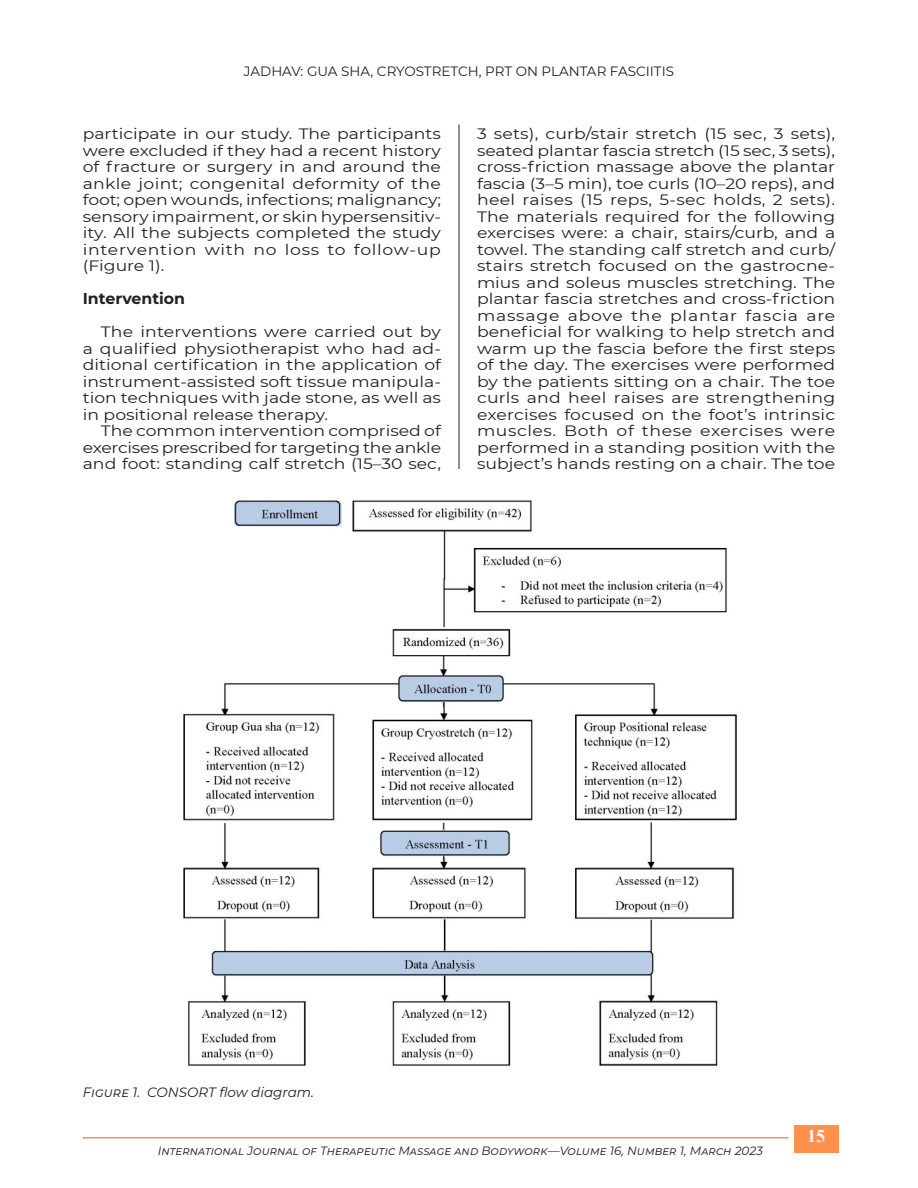
<style>
.page{position:relative;width:918px;height:1188px;background:#fff}
.page>*{position:absolute;margin:0;border:0;box-sizing:border-box;transform-origin:0 0}
.t1{font:700 18px "Times New Roman";color:#fff}
.Subhead_2{font:700 15.75px "Montserrat";color:#231f20}
.Body_text{font:15px/16.5px "Montserrat";color:#231f20;text-align:justify;scale:1.15 1}
.t2{font:13.5px "Montserrat";color:#231f20}
.t3{font:italic 13.5px "Montserrat";color:#231f20}
.t4{font:italic 12px "Montserrat";color:#231f20}
</style>
<div class="page">
<div style="left:795px;top:1125px;width:44px;height:28px;background:#ff914d"></div>
<hr style="left:83px;top:1137px;width:706px;height:1px;background:#ff914d">
<hr style="left:459px;top:124px;width:1px;height:345px;background:#231f20">
<img style="left:183px;top:500px;width:554px;height:566px">
<p class="t2" style="left:244px;top:62px;width:432px">JADHAV: GUA SHA, CRYOSTRETCH, PRT ON PLANTAR FASCIITIS</p>
<p class="Body_text" style="left:83px;top:125px;width:313px">participate in our study. The participants were excluded if they had a recent history of fracture or surgery in and around the ankle joint; congenital deformity of the foot; open wounds, infections; malignancy; sensory impairment, or skin hypersensitiv&shy;ity. All the subjects completed the study intervention with no loss to follow-up (Figure 1).</p>
<p class="Subhead_2" style="left:83px;top:287px;width:104px">Intervention</p>
<p class="Body_text" style="left:83px;top:323px;width:313px;text-indent:18px">The interventions were carried out by a qualified physiotherapist who had ad&shy;ditional certification in the application of instrument-assisted soft tissue manipula&shy;tion techniques with jade stone, as well as in positional release therapy.</p>
<p class="Body_text" style="left:83px;top:422px;width:313px;text-indent:18px">The common intervention comprised of exercises prescribed for targeting the ankle and foot: standing calf stretch (15–30 sec,</p>
<p class="Body_text" style="left:477px;top:125px;width:313px">3 sets), curb/stair stretch (15 sec, 3 sets), seated plantar fascia stretch (15 sec, 3 sets), cross-friction massage above the plantar fascia (3–5 min), toe curls (10–20 reps), and heel raises (15 reps, 5-sec holds, 2 sets).<br>The materials required for the following exercises were: a chair, stairs/curb, and a towel. The standing calf stretch and curb/ stairs stretch focused on the gastrocne&shy;mius and soleus muscles stretching. The plantar fascia stretches and cross-friction massage above the plantar fascia are beneficial for walking to help stretch and warm up the fascia before the first steps of the day. The exercises were performed by the patients sitting on a chair. The toe curls and heel raises are strengthening exercises focused on the foot’s intrinsic muscles. Both of these exercises were performed in a standing position with the subject’s hands resting on a chair. The toe</p>
<p class="t3" style="left:83px;top:1083px;width:233px">Figure 1. CONSORT flow diagram.</p>
<p class="t1" style="left:807px;top:1123px;width:19px">15</p>
<p class="t4" style="left:158px;top:1142px;width:607px">International Journal of Therapeutic Massage and Bodywork—Volume 16, Number 1, March 2023</p>
</div>
